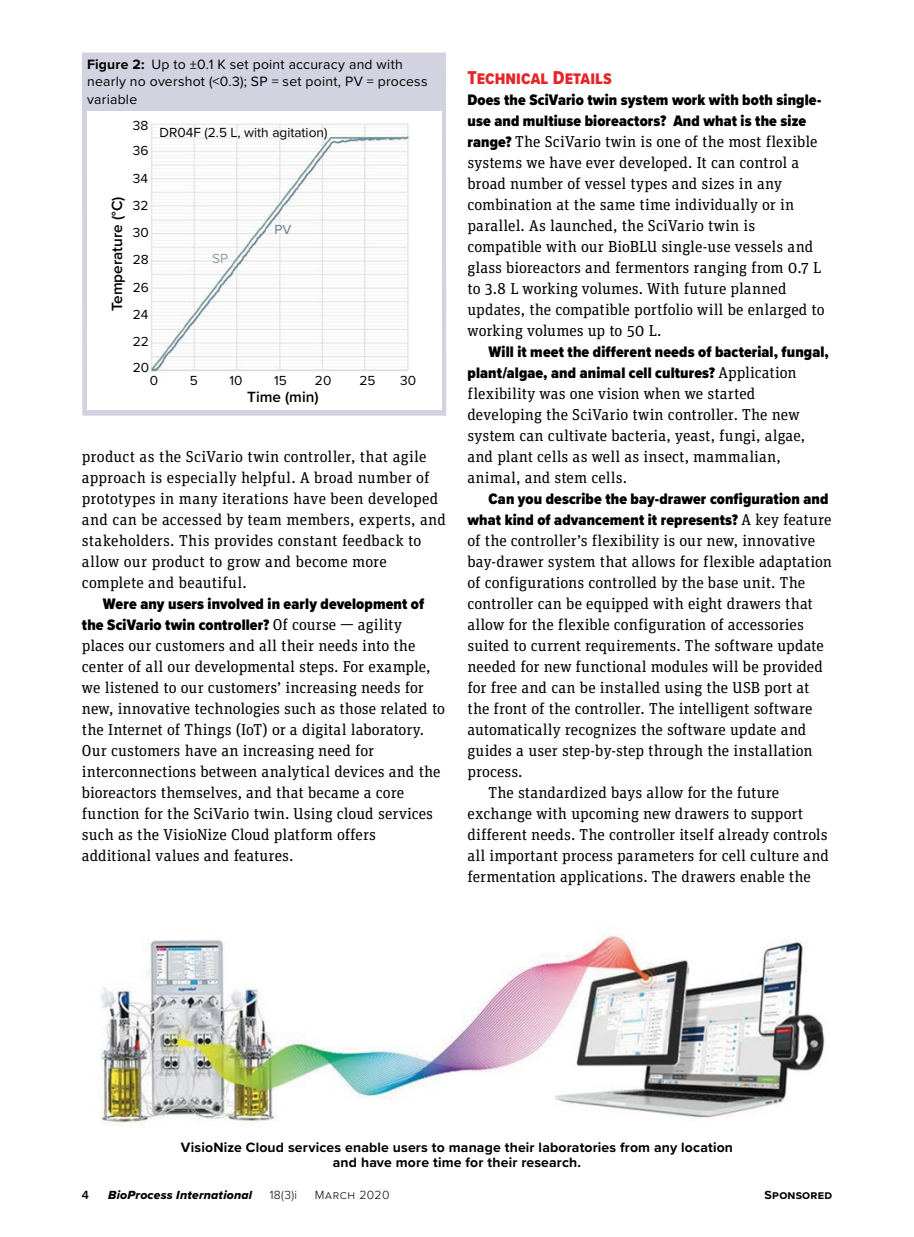
<style>
.page{position:relative;width:914px;height:1237px;background:#fff}
.page>*{position:absolute;margin:0;border:0;box-sizing:border-box;transform-origin:0 0}
.t1{font:19.25px "Proxima Nova Cond Extrabld";letter-spacing:.005em;color:#e62529}
.t2{font:15.75px/21px "Unit Slab Pro";letter-spacing:.005em;color:#000}
.t3{font:900 15.75px/21px "Proxima Nova Cond";letter-spacing:.01em;color:#000}
.t4{font:600 15.4px "Proxima Nova";color:#000}
.t5{font:700 14px/15.8px "Proxima Nova";letter-spacing:.01em;color:#000;text-align:center}
.t6{font:14px/17.5px "Proxima Nova";letter-spacing:.015em;color:#000}
.t7{font:13.65px/27.3px "Proxima Nova";color:#000}
.t8{font:13.65px "Proxima Nova";color:#939e9d}
.t9{font:13.65px "Proxima Nova";color:#5f7e9a}
.t10{font:12.25px "Proxima Nova Extrabld It";letter-spacing:.015em;color:#000}
.t11{font:300 12.25px "Proxima Nova";letter-spacing:.04em;color:#000}
.t12{font:700 12.25px "Proxima Nova";letter-spacing:.02em;color:#000}
.t13{font:600 12.25px "Proxima Nova";color:#000}
.s1{font-weight:700}
.s2{font-family:"Unit Slab Pro";font-weight:400}
.s3{font-family:"Proxima Nova";font-weight:400}
.s4{font-family:"Proxima Nova Cond";font-weight:900}
</style>
<div class="page">
<img style="left:100px;top:934px;width:725px;height:192px">
<div style="left:82px;top:52px;width:364px;height:363px;background:#d2d2e1"></div>
<div style="left:87px;top:111px;width:354px;height:298px;background:#fff"></div>
<img style="left:150px;top:123px;width:259px;height:249px">
<p class="t6" style="left:87px;top:55px;width:342px"><span class="s1">Figure 2:</span> Up to ±0.1 K set point accuracy and with nearly no overshot (&lt;0.3); SP = set point, PV = process variable</p>
<p class="t7" style="left:160px;top:118px;width:169px">DR04F (2.5 L, with agitation)</p>
<p class="t7" style="left:133px;top:112px;width:17px;line-height:25.6px">38<br>36</p>
<p class="t7" style="left:133px;top:164px;width:18px;text-align:justify">34<br>32<br>30<br>28<br>26<br>24<br>22</p>
<p class="t7" style="left:133px;top:353px;width:18px">20</p>
<p class="t4" style="left:105px;top:311px;width:116px;rotate:-90deg">Temperature (°C)</p>
<p class="t9" style="left:274px;top:219px;width:18px">PV</p>
<p class="t8" style="left:212px;top:248px;width:17px">SP</p>
<p class="t7" style="left:150px;top:366px;width:10px">0</p>
<p class="t7" style="left:190px;top:366px;width:10px">5</p>
<p class="t7" style="left:229px;top:366px;width:14px">10</p>
<p class="t7" style="left:274px;top:366px;width:14px">15</p>
<p class="t7" style="left:315px;top:366px;width:18px">20</p>
<p class="t7" style="left:359px;top:366px;width:18px">25</p>
<p class="t7" style="left:400px;top:366px;width:17px">30</p>
<p class="t4" style="left:247px;top:386px;width:73px">Time (min)</p>
<p class="t2" style="left:82px;top:446px;width:365px">product as the SciVario twin controller, that agile approach is especially helpful. A broad number of prototypes in many iterations have been developed and can be accessed by team members, experts, and stakeholders. This provides constant feedback to allow our product to grow and become more complete and beautiful.</p>
<p class="t3" style="left:82px;top:593px;width:344px;text-indent:21px">Were any users involved in early development of the SciVario twin controller? <span class="s2">Of course</span> <span class="s3">—</span> <span class="s2">agility</span></p>
<p class="t2" style="left:82px;top:635px;width:364px">places our customers and all their needs into the center of all our developmental steps. For example, we listened to our customers’ increasing needs for new, innovative technologies such as those related to the Internet of Things (IoT) or a digital laboratory.<br>Our customers have an increasing need for interconnections between analytical devices and the bioreactors themselves, and that became a core function for the SciVario twin. Using cloud services such as the VisioNize Cloud platform offers additional values and features.</p>
<p class="t1" style="left:467px;top:63px;width:146px">TecHnical Details</p>
<p class="t3" style="left:467px;top:89px;width:355px">Does the SciVario twin system work with both single&shy;use and multiuse bioreactors? And what is the size</p>
<p class="t2" style="left:467px;top:131px;width:359px"><span class="s4">range?</span> The SciVario twin is one of the most flexible systems we have ever developed. It can control a broad number of vessel types and sizes in any combination at the same time individually or in parallel. As launched, the SciVario twin is compatible with our BioBLU single-use vessels and glass bioreactors and fermentors ranging from 0.7 L to 3.8 L working volumes. With future planned updates, the compatible portfolio will be enlarged to working volumes up to 50 L.</p>
<p class="t3" style="left:467px;top:341px;width:363px;text-indent:21px">Will it meet the different needs of bacterial, fungal, plant/algae, and animal cell cultures? <span class="s2">Application</span></p>
<p class="t2" style="left:467px;top:382px;width:339px">flexibility was one vision when we started developing the SciVario twin controller. The new system can cultivate bacteria, yeast, fungi, algae, and plant cells as well as insect, mammalian, animal, and stem cells.</p>
<p class="t3" style="left:467px;top:488px;width:365px;text-align:right">Can you describe the bay-drawer configuration and what kind of advancement it represents? <span class="s2">A key feature</span></p>
<p class="t2" style="left:467px;top:529px;width:349px">of the controller’s flexibility is our new, innovative</p>
<p class="t2" style="left:467px;top:550px;width:366px">bay-drawer system that allows for flexible adaptation</p>
<p class="t2" style="left:467px;top:571px;width:339px">of configurations controlled by the base unit. The</p>
<p class="t2" style="left:467px;top:592px;width:347px">controller can be equipped with eight drawers that</p>
<p class="t2" style="left:467px;top:613px;width:338px">allow for the flexible configuration of accessories</p>
<p class="t2" style="left:467px;top:634px;width:358px">suited to current requirements. The software update</p>
<p class="t2" style="left:467px;top:655px;width:357px">needed for new functional modules will be provided</p>
<p class="t2" style="left:467px;top:676px;width:343px">for free and can be installed using the USB port at</p>
<p class="t2" style="left:467px;top:697px;width:346px">the front of the controller. The intelligent software</p>
<p class="t2" style="left:467px;top:718px;width:340px">automatically recognizes the software update and</p>
<p class="t2" style="left:467px;top:739px;width:346px">guides a user step-by-step through the installation</p>
<p class="t2" style="left:467px;top:760px;width:57px">process.</p>
<p class="t2" style="left:488px;top:781px;width:292px">The standardized bays allow for the future</p>
<p class="t2" style="left:467px;top:802px;width:337px">exchange with upcoming new drawers to support</p>
<p class="t2" style="left:467px;top:823px;width:362px">different needs. The controller itself already controls</p>
<p class="t2" style="left:467px;top:844px;width:363px">all important process parameters for cell culture and</p>
<p class="t2" style="left:467px;top:865px;width:345px">fermentation applications. The drawers enable the</p>
<p class="t5" style="left:181px;top:1138px;width:553px">VisioNize Cloud services enable users to manage their laboratories from any location and have more time for their research.</p>
<p class="t13" style="left:82px;top:1185px;width:9px">4</p>
<p class="t10" style="left:108px;top:1185px;width:145px">BioProcess International</p>
<p class="t11" style="left:270px;top:1185px;width:29px">18(3)i</p>
<p class="t11" style="left:315px;top:1185px;width:76px">March 2020</p>
<p class="t12" style="left:764px;top:1185px;width:69px">SPONSORED</p>
</div>
